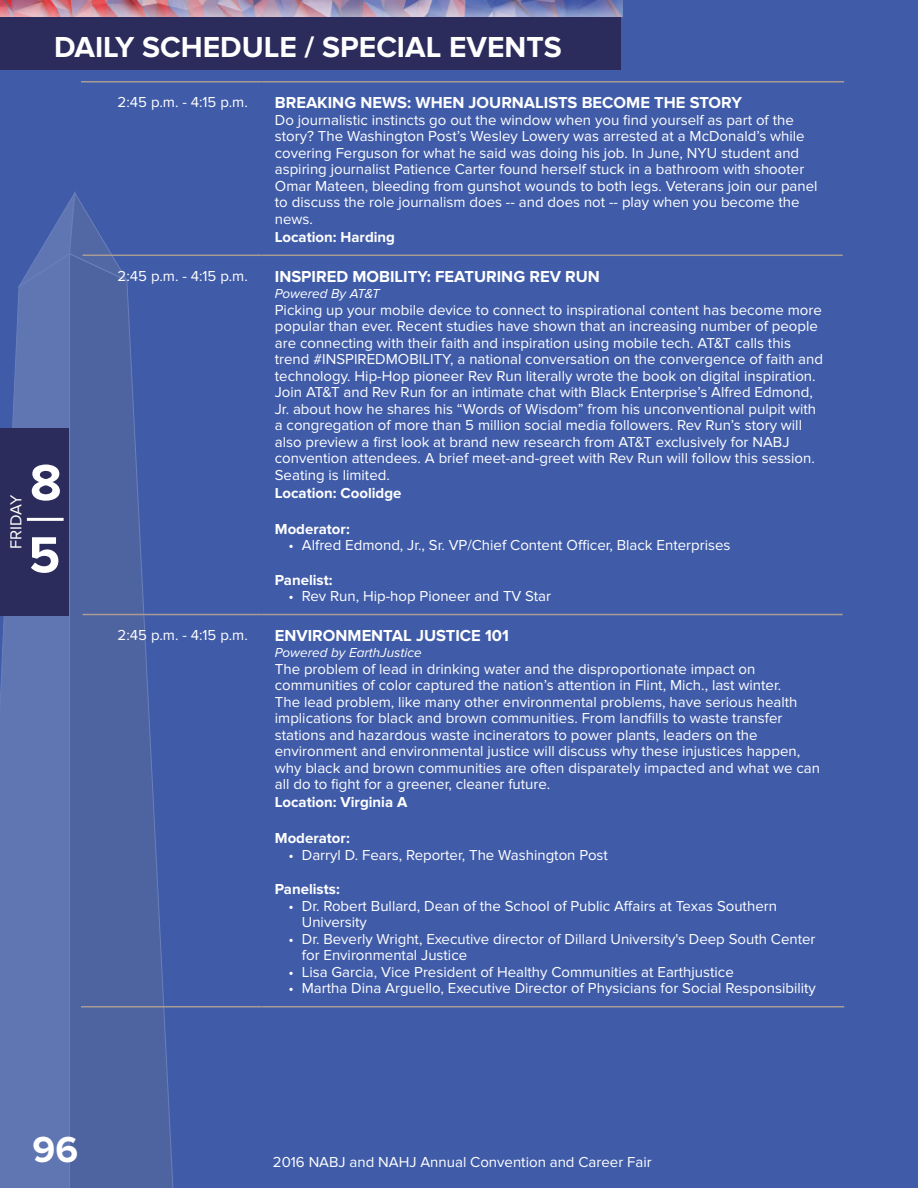
<style>
.page{position:relative;width:918px;height:1188px;background:#405ca9}
.page>*{position:absolute;margin:0;border:0;box-sizing:border-box;transform-origin:0 0}
.t1{font:700 52.5px/72.2px "Proxima Nova";color:#fff}
.t2{font:700 37.5px "Proxima Nova";color:#fff}
.t3{font:700 30px "Proxima Nova";color:#fff}
.t4{font:700 16.5px "Proxima Nova";color:#fff}
.t5{font:16.5px "Proxima Nova";color:#fff}
.t6{font:15px/16.5px "Proxima Nova";color:#fff}
.t7{font:700 15px "Proxima Nova";color:#fff}
.t8{font:italic 13.5px "Proxima Nova";color:#fff}
</style>
<div class="page">
<div style="left:0;top:0;width:621px;height:70px;background:#2b2c5b"></div>
<div style="left:0;top:0;width:638px;height:18px;background:#231f20;opacity:.75"></div>
<svg style="left:70px;top:254px;width:115px;height:934px"></svg>
<svg style="left:0;top:288px;width:70px;height:900px;background:#5d74b1"></svg>
<svg style="left:18px;top:191px;width:110px;height:97px"></svg>
<div style="left:0;top:428px;width:69px;height:187px;background:#2b2c5b"></div>
<hr style="left:27px;top:518px;width:37px;height:3px;background:#fff">
<hr style="left:81px;top:81px;width:180px;height:1px;background:#a89c95">
<hr style="left:261px;top:81px;width:583px;height:1px;background:#a89c95">
<hr style="left:82px;top:255px;width:179px;height:1px;background:#a89c95">
<hr style="left:261px;top:255px;width:582px;height:1px;background:#a89c95">
<hr style="left:82px;top:614px;width:179px;height:1px;background:#a89c95">
<hr style="left:261px;top:614px;width:582px;height:1px;background:#a89c95">
<hr style="left:81px;top:1006px;width:180px;height:2px;background:#a89c95">
<hr style="left:261px;top:1006px;width:583px;height:2px;background:#a89c95">
<h3 class="t3" style="left:54px;top:30px;width:509px">DAILY SCHEDULE / SPECIAL EVENTS</h3>
<p class="t5" style="left:7px;top:549px;width:56px;rotate:-90deg">FRIDAY</p>
<h1 class="t1" style="left:28px;top:448px;width:35px">8<br>5</h1>
<p class="t6" style="left:118px;top:94px;width:132px">2:45 p.m. - 4:15 p.m.</p>
<p class="t4" style="left:275px;top:93px;width:469px">BREAKING NEWS: WHEN JOURNALISTS BECOME THE STORY</p>
<p class="t6" style="left:275px;top:112px;width:544px">Do journalistic instincts go out the window when you find yourself as part of the story? The Washington Post’s Wesley Lowery was arrested at a McDonald’s while covering Ferguson for what he said was doing his job. In June, NYU student and aspiring journalist Patience Carter found herself stuck in a bathroom with shooter Omar Mateen, bleeding from gunshot wounds to both legs. Veterans join our panel to discuss the role journalism does -- and does not -- play when you become the news.</p>
<p class="t7" style="left:275px;top:228px;width:122px">Location: Harding</p>
<p class="t6" style="left:118px;top:268px;width:132px">2:45 p.m. - 4:15 p.m.</p>
<p class="t4" style="left:275px;top:267px;width:327px">INSPIRED MOBILITY: FEATURING REV RUN</p>
<p class="t8" style="left:275px;top:286px;width:106px">Powered By AT&amp;T</p>
<p class="t6" style="left:275px;top:302px;width:550px">Picking up your mobile device to connect to inspirational content has become more popular than ever. Recent studies have shown that an increasing number of people are connecting with their faith and inspiration using mobile tech. AT&amp;T calls this trend #INSPIREDMOBILITY, a national conversation on the convergence of faith and technology. Hip-Hop pioneer Rev Run literally wrote the book on digital inspiration.<br>Join AT&amp;T and Rev Run for an intimate chat with Black Enterprise’s Alfred Edmond, Jr. about how he shares his “Words of Wisdom” from his unconventional pulpit with a congregation of more than 5 million social media followers. Rev Run’s story will also preview a first look at brand new research from AT&amp;T exclusively for NABJ convention attendees. A brief meet-and-greet with Rev Run will follow this session.<br>Seating is limited.</p>
<p class="t7" style="left:275px;top:484px;width:128px">Location: Coolidge</p>
<p class="t7" style="left:275px;top:520px;width:76px">Moderator:</p>
<p class="t6" style="left:288px;top:537px;width:444px">• Alfred Edmond, Jr., Sr. VP/Chief Content Officer, Black Enterprises</p>
<p class="t7" style="left:275px;top:571px;width:59px">Panelist:</p>
<p class="t6" style="left:288px;top:588px;width:264px">• Rev Run, Hip-hop Pioneer and TV Star</p>
<p class="t6" style="left:118px;top:627px;width:132px">2:45 p.m. - 4:15 p.m.</p>
<p class="t4" style="left:275px;top:626px;width:236px">ENVIRONMENTAL JUSTICE 101</p>
<p class="t8" style="left:275px;top:645px;width:148px">Powered by EarthJustice</p>
<p class="t6" style="left:275px;top:661px;width:547px">The problem of lead in drinking water and the disproportionate impact on communities of color captured the nation’s attention in Flint, Mich., last winter.<br>The lead problem, like many other environmental problems, have serious health implications for black and brown communities. From landfills to waste transfer stations and hazardous waste incinerators to power plants, leaders on the environment and environmental justice will discuss why these injustices happen, why black and brown communities are often disparately impacted and what we can all do to fight for a greener, cleaner future.</p>
<p class="t7" style="left:275px;top:794px;width:134px">Location: Virginia A</p>
<p class="t7" style="left:275px;top:830px;width:76px">Moderator:</p>
<p class="t6" style="left:288px;top:847px;width:321px">• Darryl D. Fears, Reporter, The Washington Post</p>
<p class="t7" style="left:275px;top:881px;width:66px">Panelists:</p>
<p class="t6" style="left:302px;top:898px;width:477px;text-indent:-14px">• Dr. Robert Bullard, Dean of the School of Public Affairs at Texas Southern<br>University</p>
<p class="t6" style="left:302px;top:931px;width:515px;text-indent:-14px">• Dr. Beverly Wright, Executive director of Dillard University's Deep South Center for Environmental Justice</p>
<p class="t6" style="left:288px;top:964px;width:447px">• Lisa Garcia, Vice President of Healthy Communities at Earthjustice</p>
<p class="t6" style="left:288px;top:980px;width:529px">• Martha Dina Arguello, Executive Director of Physicians for Social Responsibility</p>
<h2 class="t2" style="left:33px;top:1128px;width:47px">96</h2>
<p class="t6" style="left:273px;top:1154px;width:380px">2016 NABJ and NAHJ Annual Convention and Career Fair</p>
</div>
